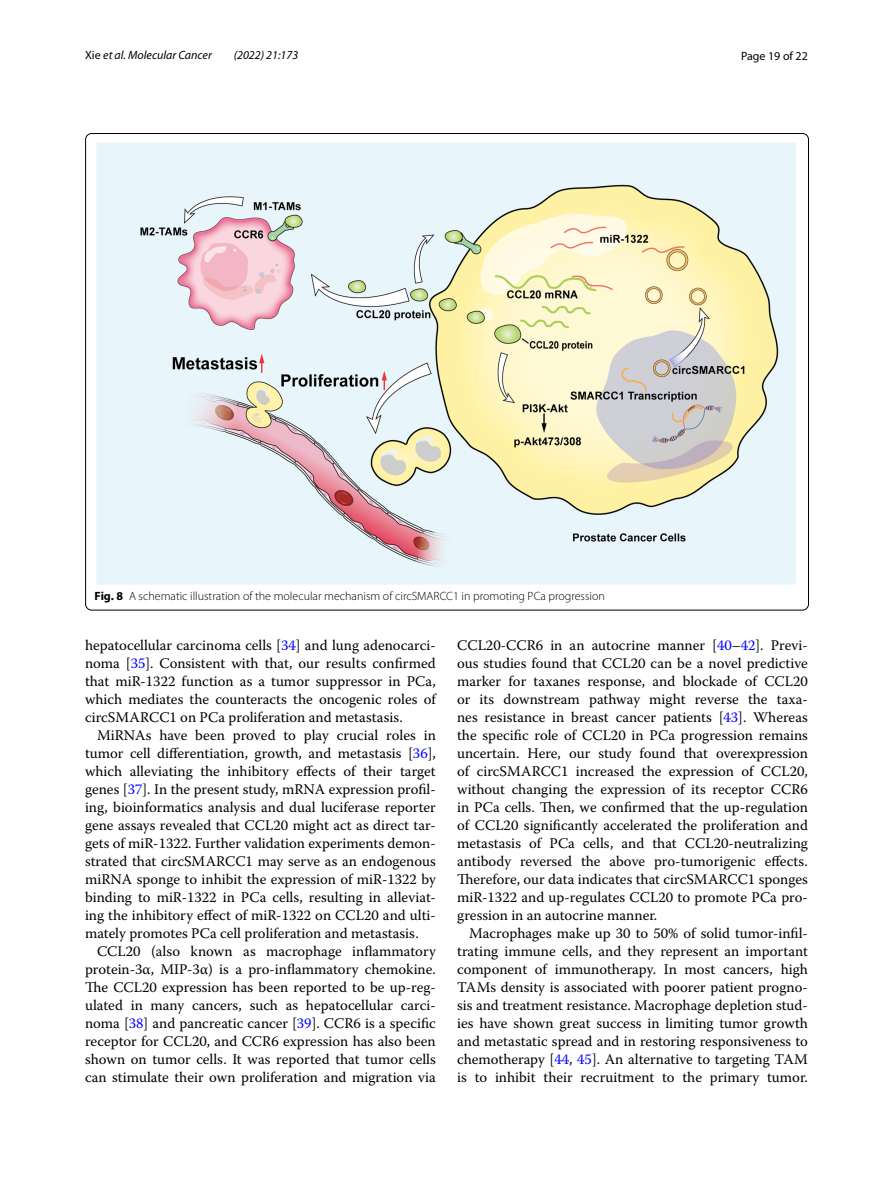
<style>
.page{position:relative;width:893px;height:1187px;background:#fff}
.page>*{position:absolute;margin:0;border:0;box-sizing:border-box;transform-origin:0 0}
.t1{font:14.7px/18px "Warnock Pro";color:#000;text-align:justify}
.t2{font:300 12px "Myriad Pro";color:#000}
.t3{font:italic 12px "Myriad Pro";color:#000}
.t4{font:12px "Myriad Pro";color:#000}
.s1{font-style:normal}
.s2{font-weight:700}
.s3{color:#00f}
</style>
<div class="page">
<img style="left:97px;top:142px;width:699px;height:443px">
<p class="t3" style="left:85px;top:48px;width:128px"><span class="s1">Xie</span> et al. Molecular Cancer</p>
<p class="t3" style="left:234px;top:48px;width:66px">(2022) 21:173</p>
<p class="t4" style="left:741px;top:48px;width:68px">Page 19 of 22</p>
<p class="t2" style="left:95px;top:589px;width:512px"><span class="s2">Fig. 8</span> A schematic illustration of the molecular mechanism of circSMARCC1 in promoting PCa progression</p>
<p class="t1" style="left:85px;top:636px;width:352px">hepatocellular carcinoma cells [<span class="s3">34</span>] and lung adenocarci&shy;noma [<span class="s3">35</span>]. Consistent with that, our results confirmed that miR-1322 function as a tumor suppressor in PCa, which mediates the counteracts the oncogenic roles of circSMARCC1 on PCa proliferation and metastasis.</p>
<p class="t1" style="left:85px;top:726px;width:352px;text-indent:12px">MiRNAs have been proved to play crucial roles in tumor cell differentiation, growth, and metastasis [<span class="s3">36</span>], which alleviating the inhibitory effects of their target genes [<span class="s3">37</span>]. In the present study, mRNA expression profil&shy;ing, bioinformatics analysis and dual luciferase reporter gene assays revealed that CCL20 might act as direct tar&shy;gets of miR-1322. Further validation experiments demon&shy;strated that circSMARCC1 may serve as an endogenous miRNA sponge to inhibit the expression of miR-1322 by binding to miR-1322 in PCa cells, resulting in alleviat&shy;ing the inhibitory effect of miR-1322 on CCL20 and ulti&shy;mately promotes PCa cell proliferation and metastasis.</p>
<p class="t1" style="left:85px;top:942px;width:352px;text-indent:12px">CCL20 (also known as macrophage inflammatory protein-3α, MIP-3α) is a pro-inflammatory chemokine.<br>The CCL20 expression has been reported to be up-reg&shy;ulated in many cancers, such as hepatocellular carci&shy;noma [<span class="s3">38</span>] and pancreatic cancer [<span class="s3">39</span>]. CCR6 is a specific receptor for CCL20, and CCR6 expression has also been shown on tumor cells. It was reported that tumor cells can stimulate their own proliferation and migration via</p>
<p class="t1" style="left:457px;top:636px;width:352px">CCL20-CCR6 in an autocrine manner [<span class="s3">40</span>–<span class="s3">42</span>]. Previ&shy;ous studies found that CCL20 can be a novel predictive marker for taxanes response, and blockade of CCL20 or its downstream pathway might reverse the taxa&shy;nes resistance in breast cancer patients [<span class="s3">43</span>]. Whereas the specific role of CCL20 in PCa progression remains uncertain. Here, our study found that overexpression of circSMARCC1 increased the expression of CCL20, without changing the expression of its receptor CCR6 in PCa cells. Then, we confirmed that the up-regulation of CCL20 significantly accelerated the proliferation and metastasis of PCa cells, and that CCL20-neutralizing antibody reversed the above pro-tumorigenic effects.<br>Therefore, our data indicates that circSMARCC1 sponges miR-1322 and up-regulates CCL20 to promote PCa pro&shy;gression in an autocrine manner.</p>
<p class="t1" style="left:457px;top:924px;width:352px;text-indent:12px">Macrophages make up 30 to 50% of solid tumor-infil&shy;trating immune cells, and they represent an important component of immunotherapy. In most cancers, high TAMs density is associated with poorer patient progno&shy;sis and treatment resistance. Macrophage depletion stud&shy;ies have shown great success in limiting tumor growth and metastatic spread and in restoring responsiveness to chemotherapy [<span class="s3">44</span>, <span class="s3">45</span>]. An alternative to targeting TAM is to inhibit their recruitment to the primary tumor.</p>
</div>
